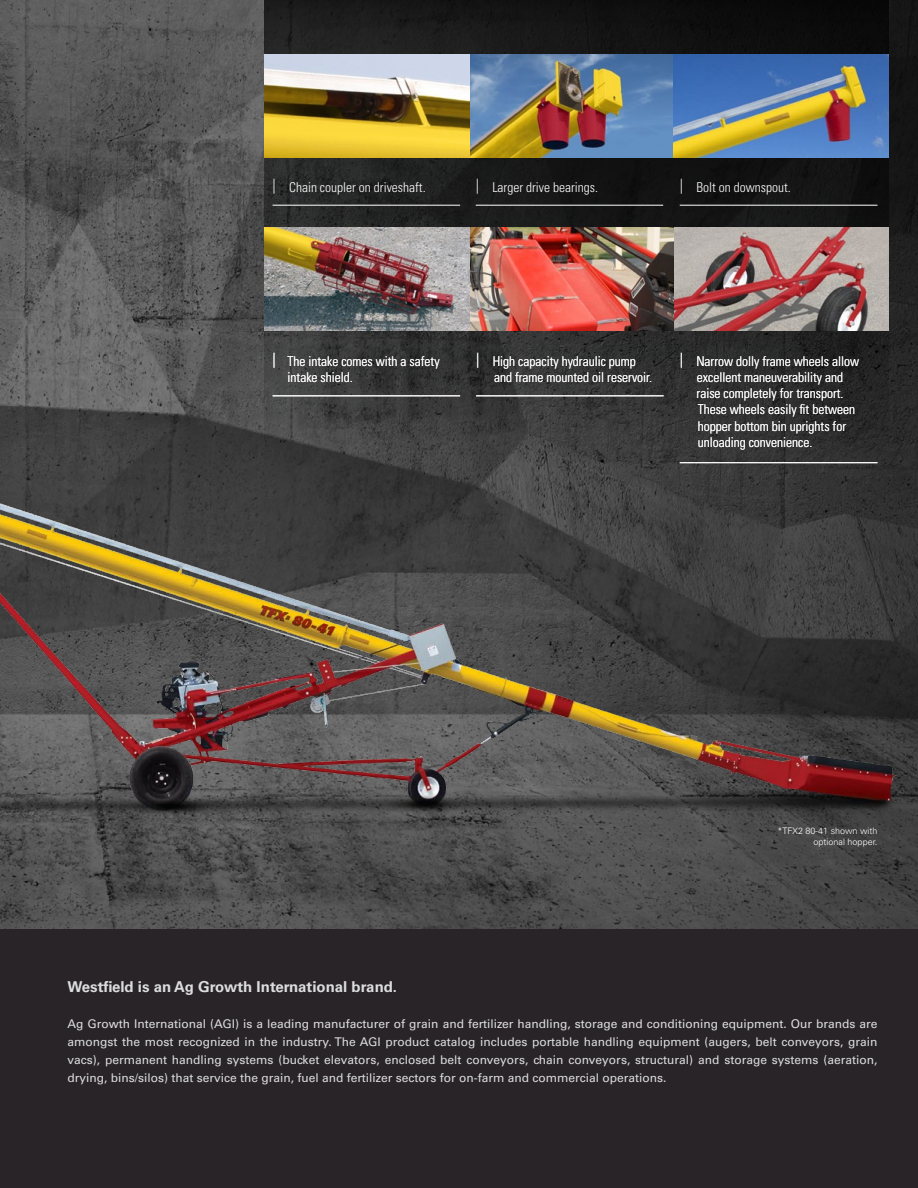
<style>
.page{position:relative;width:918px;height:1188px;background:#fff}
.page>*{position:absolute;margin:0;border:0;box-sizing:border-box;transform-origin:0 0}
.t1{font:700 15px "Univers LT Std";color:#dcddde}
.t2{font:300 condensed 13.5px/16.2px "Univers LT Std";color:#fff}
.t3{font:12px/18px "Univers LT Std";color:#dcddde;text-align:justify}
.t4{font:300 9px/10.5px "Univers LT Std";color:#fff;text-align:right}
.s1{font-size:15px}
</style>
<div class="page">
<img style="left:0;top:0;width:918px;height:930px">
<img style="left:0;top:54px;width:915px;height:858px">
<div style="left:0;top:930px;width:918px;height:258px;background:#292427"></div>
<svg style="left:265px;top:0;width:623px;height:463px;background:#272728"></svg>
<img style="left:265px;top:228px;width:623px;height:103px">
<img style="left:265px;top:54px;width:623px;height:104px">
<hr style="left:273px;top:205px;width:187px;height:1px;background:#fff">
<hr style="left:476px;top:205px;width:187px;height:1px;background:#fff">
<hr style="left:680px;top:205px;width:198px;height:1px;background:#fff">
<hr style="left:680px;top:462px;width:198px;height:1px;background:#fff">
<hr style="left:273px;top:396px;width:187px;height:1px;background:#fff">
<hr style="left:476px;top:396px;width:188px;height:1px;background:#fff">
<p class="t2" style="left:273px;top:179px;width:155px"><span class="s1">|</span> Chain coupler on driveshaft.</p>
<p class="t2" style="left:476px;top:179px;width:124px"><span class="s1">|</span> Larger drive bearings.</p>
<p class="t2" style="left:680px;top:179px;width:113px"><span class="s1">|</span> Bolt on downspout.</p>
<p class="t2" style="left:288px;top:353px;width:154px;text-indent:-15px"><span class="s1">|</span> The intake comes with a safety intake shield.</p>
<p class="t2" style="left:494px;top:353px;width:159px;text-indent:-18px"><span class="s1">|</span> High capacity hydraulic pump and frame mounted oil reservoir.</p>
<p class="t2" style="left:697px;top:353px;width:164px;text-indent:-17px"><span class="s1">|</span> Narrow dolly frame wheels allow excellent maneuverability and raise completely for transport.<br>These wheels easily fit between hopper bottom bin uprights for unloading convenience.</p>
<p class="t4" style="left:778px;top:826px;width:101px">*TFX2 80-41 shown with optional hopper.</p>
<p class="t1" style="left:68px;top:978px;width:331px">Westfield is an Ag Growth International brand.</p>
<p class="t3" style="left:68px;top:1015px;width:812px">Ag Growth International (AGI) is a leading manufacturer of grain and fertilizer handling, storage and conditioning equipment. Our brands are amongst the most recognized in the industry. The AGI product catalog includes portable handling equipment (augers, belt conveyors, grain vacs), permanent handling systems (bucket elevators, enclosed belt conveyors, chain conveyors, structural) and storage systems (aeration, drying, bins/silos) that service the grain, fuel and fertilizer sectors for on-farm and commercial operations.</p>
</div>
